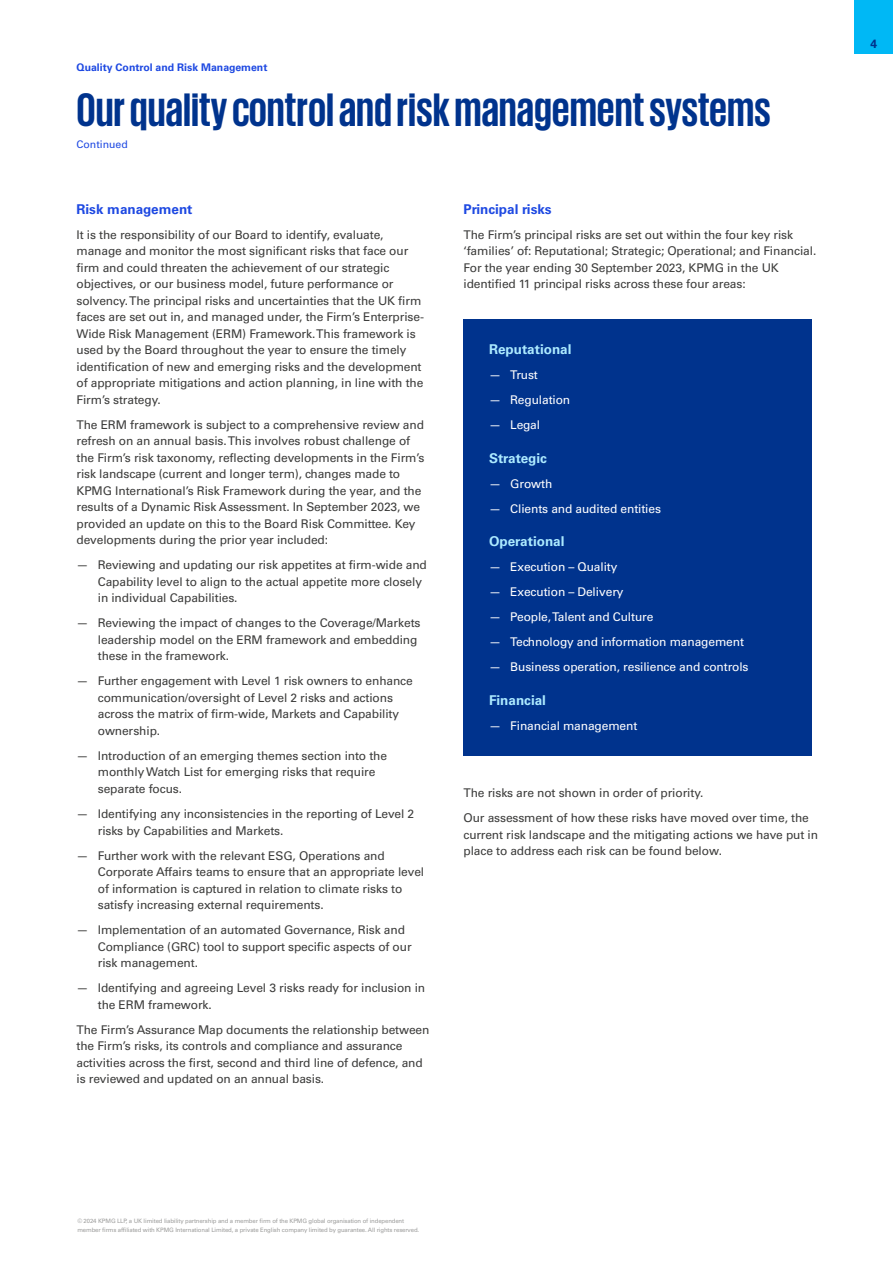
<style>
.page{position:relative;width:893px;height:1263px;background:#fff}
.page>*{position:absolute;margin:0;border:0;box-sizing:border-box;transform-origin:0 0}
.t1{font:700 48px "KPMG";color:#00338d}
.t2{font:700 13.5px "Univers LT Std";color:#aceaff}
.t3{font:700 13.5px "Univers LT Std";color:#1e49e2}
.t4{font:12px/16.5px "Univers LT Std";letter-spacing:-.01em;color:#3c3c3b}
.t5{font:12px "Univers LT Std";letter-spacing:-.01em;color:#fff}
.t6{font:700 12px "Univers LT Std";color:#00338d}
.t7{font:700 10.5px "Univers LT Std";color:#1e49e2}
.t8{font:10.5px "Univers LT Std";color:#1e49e2}
.t9{font:6px/9px "Univers LT Std";letter-spacing:-.02em;color:#9d9d9c}
</style>
<div class="page">
<div style="left:463px;top:319px;width:349px;height:436px;background:#00338d"></div>
<div style="left:855px;top:0;width:38px;height:54px;background:#00b8f5"></div>
<p class="t7" style="left:77px;top:62px;width:192px">Quality Control and Risk Management</p>
<h1 class="t1" style="left:77px;top:86px;width:696px">Our quality control and risk management systems</h1>
<p class="t8" style="left:77px;top:138px;width:53px">Continued</p>
<p class="t3" style="left:77px;top:201px;width:118px">Risk management</p>
<p class="t4" style="left:77px;top:226px;width:349px">It is the responsibility of our Board to identify, evaluate, manage and monitor the most significant risks that face our firm and could threaten the achievement of our strategic objectives, or our business model, future performance or solvency. The principal risks and uncertainties that the UK firm faces are set out in, and managed under, the Firm’s Enterprise-Wide Risk Management (ERM) Framework. This framework is used by the Board throughout the year to ensure the timely identification of new and emerging risks and the development of appropriate mitigations and action planning, in line with the Firm’s strategy.</p>
<p class="t4" style="left:77px;top:416px;width:349px">The ERM framework is subject to a comprehensive review and refresh on an annual basis. This involves robust challenge of the Firm’s risk taxonomy, reflecting developments in the Firm’s risk landscape (current and longer term), changes made to KPMG International’s Risk Framework during the year, and the results of a Dynamic Risk Assessment. In September 2023, we provided an update on this to the Board Risk Committee. Key developments during the prior year included:</p>
<p class="t4" style="left:98px;top:557px;width:331px;text-indent:-21px">— Reviewing and updating our risk appetites at firm-wide and<br>Capability level to align to the actual appetite more closely in individual Capabilities.</p>
<p class="t4" style="left:98px;top:615px;width:324px;text-indent:-21px">— Reviewing the impact of changes to the Coverage/Markets leadership model on the ERM framework and embedding these in the framework.</p>
<p class="t4" style="left:98px;top:673px;width:317px;text-indent:-21px">— Further engagement with Level 1 risk owners to enhance communication/oversight of Level 2 risks and actions across the matrix of firm-wide, Markets and Capability ownership.</p>
<p class="t4" style="left:98px;top:747px;width:291px;text-indent:-21px">— Introduction of an emerging themes section into the monthly Watch List for emerging risks that require separate focus.</p>
<p class="t4" style="left:98px;top:805px;width:318px;text-indent:-21px">— Identifying any inconsistencies in the reporting of Level 2 risks by Capabilities and Markets.</p>
<p class="t4" style="left:98px;top:847px;width:328px;text-indent:-21px">— Further work with the relevant ESG, Operations and Corporate Affairs teams to ensure that an appropriate level of information is captured in relation to climate risks to satisfy increasing external requirements.</p>
<p class="t4" style="left:98px;top:921px;width:315px;text-indent:-21px">— Implementation of an automated Governance, Risk and<br>Compliance (GRC) tool to support specific aspects of our risk management.</p>
<p class="t4" style="left:98px;top:979px;width:329px;text-indent:-21px">— Identifying and agreeing Level 3 risks ready for inclusion in the ERM framework.</p>
<p class="t4" style="left:77px;top:1021px;width:354px">The Firm’s Assurance Map documents the relationship between the Firm’s risks, its controls and compliance and assurance activities across the first, second and third line of defence, and is reviewed and updated on an annual basis.</p>
<p class="t3" style="left:463px;top:201px;width:90px">Principal risks</p>
<p class="t4" style="left:463px;top:226px;width:354px">The Firm’s principal risks are set out within the four key risk ‘families’ of: Reputational; Strategic; Operational; and Financial.<br>For the year ending 30 September 2023, KPMG in the UK identified 11 principal risks across these four areas:</p>
<p class="t2" style="left:489px;top:342px;width:84px">Reputational</p>
<p class="t5" style="left:489px;top:368px;width:50px">— Trust</p>
<p class="t5" style="left:489px;top:393px;width:83px">— Regulation</p>
<p class="t5" style="left:489px;top:418px;width:53px">— Legal</p>
<p class="t2" style="left:489px;top:450px;width:59px">Strategic</p>
<p class="t5" style="left:489px;top:476px;width:65px">— Growth</p>
<p class="t5" style="left:489px;top:501px;width:174px">— Clients and audited entities</p>
<p class="t2" style="left:489px;top:534px;width:77px">Operational</p>
<p class="t5" style="left:489px;top:560px;width:130px">— Execution – Quality</p>
<p class="t5" style="left:489px;top:585px;width:136px">— Execution – Delivery</p>
<p class="t5" style="left:489px;top:610px;width:166px">— People, Talent and Culture</p>
<p class="t5" style="left:489px;top:635px;width:256px">— Technology and information management</p>
<p class="t5" style="left:489px;top:660px;width:261px">— Business operation, resilience and controls</p>
<p class="t2" style="left:489px;top:692px;width:59px">Financial</p>
<p class="t5" style="left:489px;top:718px;width:150px">— Financial management</p>
<p class="t4" style="left:463px;top:780px;width:347px;line-height:25px">The risks are not shown in order of priority.<br>Our assessment of how these risks have moved over time, the</p>
<p class="t4" style="left:463px;top:826px;width:356px">current risk landscape and the mitigating actions we have put in place to address each risk can be found below.</p>
<p class="t9" style="left:77px;top:1217px;width:343px">© 2024 KPMG LLP, a UK limited liability partnership and a member firm of the KPMG global organisation of independent member firms affiliated with KPMG International Limited, a private English company limited by guarantee. All rights reserved.</p>
<p class="t6" style="left:870px;top:36px;width:8px">4</p>
</div>
